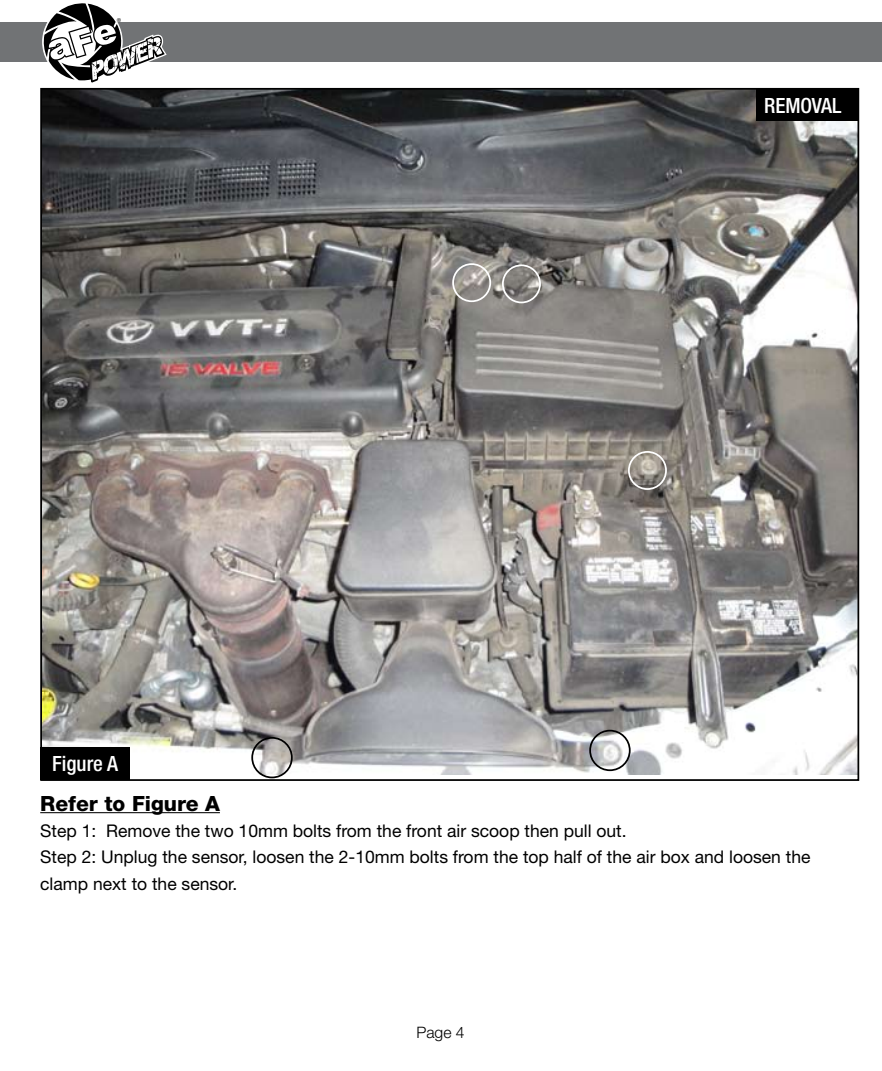
<style>
.page{position:relative;width:882px;height:1071px;background:#fff}
.page>*{position:absolute;margin:0;border:0;box-sizing:border-box;transform-origin:0 0}
.t1{font:800 21px "Helvetica Neue";color:#000}
.t2{font:500 condensed 21px "Helvetica Neue";color:#fff}
.t3{font:17.5px/26.2px "Helvetica Neue";color:#000}
.t4{font:300 15.75px "Helvetica Neue";color:#000}
.t5{font:8.75px "Myriad";color:#000}
</style>
<div class="page">
<div style="left:0;top:23px;width:882px;height:39px;background:#717375"></div>
<svg style="left:43px;top:3px;width:124px;height:80px"></svg>
<img style="left:43px;top:91px;width:813px;height:683px">
<hr style="left:40px;top:812px;width:180px;height:1px;background:#000">
<div style="left:756px;top:88px;width:103px;height:33px;background:#000"></div>
<div style="left:628px;top:451px;width:39px;height:39px;border:2px solid #fff;border-radius:50%"></div>
<div style="left:589px;top:730px;width:42px;height:41px;border:2px solid #000;border-radius:50%"></div>
<div style="left:251px;top:737px;width:42px;height:41px;border:2px solid #000;border-radius:50%"></div>
<div style="left:452px;top:263px;width:39px;height:39px;border:2px solid #fff;border-radius:50%"></div>
<div style="left:502px;top:264px;width:39px;height:39px;border:2px solid #fff;border-radius:50%"></div>
<div style="left:40px;top:747px;width:90px;height:33px;background:#000"></div>
<p class="t5" style="left:117px;top:17px;width:6px">®</p>
<p class="t2" style="left:52px;top:751px;width:67px">Figure A</p>
<p class="t2" style="left:764px;top:93px;width:79px">REMOVAL</p>
<p class="t1" style="left:40px;top:791px;width:181px">Refer to Figure A</p>
<p class="t3" style="left:40px;top:818px;width:772px">Step 1: Remove the two 10mm bolts from the front air scoop then pull out.<br>Step 2: Unplug the sensor, loosen the 2-10mm bolts from the top half of the air box and loosen the clamp next to the sensor.</p>
<p class="t4" style="left:416px;top:1023px;width:50px">Page 4</p>
</div>
